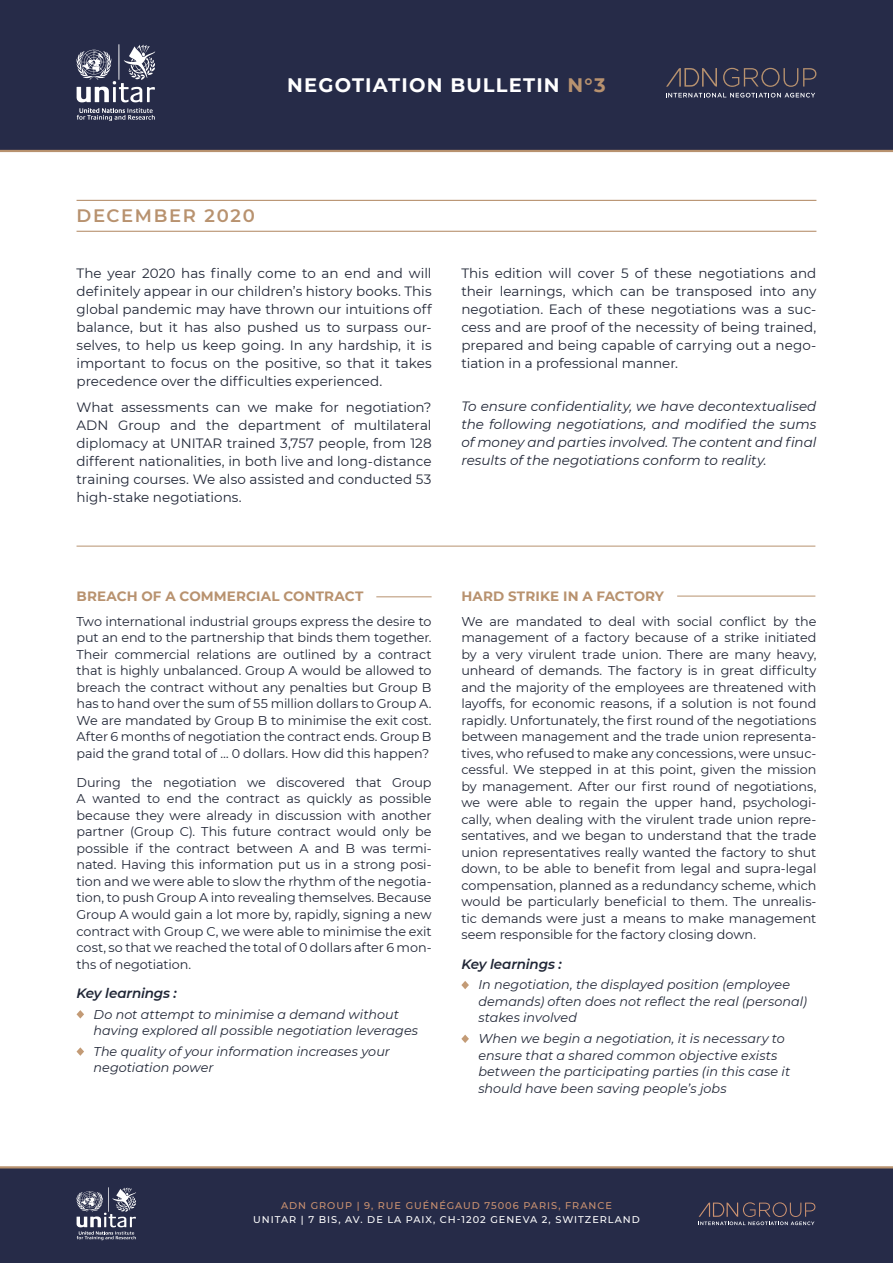
<style>
.page{position:relative;width:893px;height:1263px;background:#fff}
.page>*{position:absolute;margin:0;border:0;box-sizing:border-box;transform-origin:0 0}
.t1{font:700 19.5px "Montserrat";letter-spacing:.06em;color:#fff}
.t2{font:600 18px "Montserrat";letter-spacing:.09em;color:#b8926f}
.t3{font:13.5px/18px "Montserrat";color:#202636;text-align:justify}
.t4{font:italic 13.5px/18px "Montserrat";color:#202636;text-align:justify}
.t5{font:700 13.5px "Montserrat";letter-spacing:.01em;color:#b8926f}
.t6{font:italic 600 13.5px "Montserrat";letter-spacing:-.015em;color:#202636}
.t7{font:12.75px/16.5px "Montserrat";letter-spacing:-.005em;color:#202636;text-align:justify}
.t8{font:italic 12.75px/16.5px "Montserrat";color:#202636}
.t9{font:500 9.75px "Montserrat";letter-spacing:.1em;color:#fff}
.t10{font:500 9.75px "Montserrat";letter-spacing:.1em;color:#cb9271}
.s1{color:#b8926f}
</style>
<div class="page">
<svg style="left:77px;top:1010px;width:7px;height:8px"></svg>
<svg style="left:77px;top:1047px;width:7px;height:9px"></svg>
<svg style="left:461px;top:981px;width:8px;height:8px"></svg>
<svg style="left:461px;top:1034px;width:8px;height:9px"></svg>
<hr style="left:77px;top:200px;width:739px;height:1px;background:#b8926f">
<hr style="left:77px;top:231px;width:739px;height:1px;background:#b8926f">
<hr style="left:376px;top:596px;width:56px;height:1px;background:#b8926f">
<hr style="left:77px;top:546px;width:738px;height:1px;background:#b8926f">
<hr style="left:677px;top:596px;width:138px;height:1px;background:#b8926f">
<div style="left:0;top:0;width:893px;height:151px;background:#262b48"></div>
<div style="left:0;top:1167px;width:893px;height:96px;background:#262b48"></div>
<hr style="left:0;top:150px;width:893px;height:2px;background:#b8926f">
<hr style="left:0;top:1166px;width:893px;height:2px;background:#b8926f">
<svg style="left:698px;top:1202px;width:117px;height:23px"></svg>
<svg style="left:76px;top:1187px;width:60px;height:53px"></svg>
<svg style="left:76px;top:44px;width:79px;height:77px"></svg>
<svg style="left:666px;top:68px;width:51px;height:19px"></svg>
<svg style="left:723px;top:68px;width:93px;height:19px"></svg>
<svg style="left:666px;top:93px;width:149px;height:5px"></svg>
<h1 class="t1" style="left:287px;top:74px;width:320px">NEGOTIATION BULLETIN <span class="s1">N°3</span></h1>
<h2 class="t2" style="left:77px;top:208px;width:180px">DECEMBER 2020</h2>
<p class="t3" style="left:77px;top:263px;width:357px">The year 2020 has finally come to an end and will definitely appear in our children’s history books. This global pandemic may have thrown our intuitions off balance, but it has also pushed us to surpass our&shy;selves, to help us keep going. In any hardship, it is important to focus on the positive, so that it takes precedence over the difficulties experienced.</p>
<p class="t3" style="left:77px;top:398px;width:357px">What assessments can we make for negotiation?<br>ADN Group and the department of multilateral diplomacy at UNITAR trained 3,757 people, from 128 different nationalities, in both live and long-distance training courses. We also assisted and conducted 53 high-stake negotiations.</p>
<p class="t3" style="left:461px;top:263px;width:357px">This edition will cover 5 of these negotiations and their learnings, which can be transposed into any negotiation. Each of these negotiations was a suc&shy;cess and are proof of the necessity of being trained, prepared and being capable of carrying out a nego&shy;tiation in a professional manner.</p>
<p class="t4" style="left:461px;top:397px;width:357px">To ensure confidentiality, we have decontextualised the following negotiations, and modified the sums of money and parties involved. The content and final results of the negotiations conform to reality.</p>
<p class="t5" style="left:77px;top:588px;width:288px">BREACH OF A COMMERCIAL CONTRACT</p>
<p class="t7" style="left:77px;top:612px;width:357px">Two international industrial groups express the desire to put an end to the partnership that binds them together.<br>Their commercial relations are outlined by a contract that is highly unbalanced. Group A would be allowed to breach the contract without any penalties but Group B has to hand over the sum of 55 million dollars to Group A.<br>We are mandated by Group B to minimise the exit cost.<br>After 6 months of negotiation the contract ends. Group B paid the grand total of … 0 dollars. How did this happen?</p>
<p class="t7" style="left:77px;top:774px;width:357px">During the negotiation we discovered that Group A wanted to end the contract as quickly as possible because they were already in discussion with another partner (Group C). This future contract would only be possible if the contract between A and B was termi&shy;nated. Having this information put us in a strong posi&shy;tion and we were able to slow the rhythm of the negotia&shy;tion, to push Group A into revealing themselves. Because Group A would gain a lot more by, rapidly, signing a new contract with Group C, we were able to minimise the exit cost, so that we reached the total of 0 dollars after 6 mon&shy;ths of negotiation.</p>
<p class="t6" style="left:77px;top:983px;width:102px">Key learnings :</p>
<p class="t8" style="left:94px;top:1005px;width:326px">Do not attempt to minimise a demand without having explored all possible negotiation leverages</p>
<p class="t8" style="left:94px;top:1042px;width:298px">The quality of your information increases your negotiation power</p>
<p class="t5" style="left:461px;top:588px;width:204px">HARD STRIKE IN A FACTORY</p>
<p class="t7" style="left:461px;top:612px;width:357px">We are mandated to deal with social conflict by the management of a factory because of a strike initiated by a very virulent trade union. There are many heavy, unheard of demands. The factory is in great difficulty and the majority of the employees are threatened with layoffs, for economic reasons, if a solution is not found rapidly. Unfortunately, the first round of the negotiations between management and the trade union representa&shy;tives, who refused to make any concessions, were unsuc&shy;cessful. We stepped in at this point, given the mission by management. After our first round of negotiations, we were able to regain the upper hand, psychologi&shy;cally, when dealing with the virulent trade union repre&shy;sentatives, and we began to understand that the trade union representatives really wanted the factory to shut down, to be able to benefit from legal and supra-legal compensation, planned as a redundancy scheme, which would be particularly beneficial to them. The unrealis&shy;tic demands were just a means to make management seem responsible for the factory closing down.</p>
<p class="t6" style="left:461px;top:954px;width:102px">Key learnings :</p>
<p class="t8" style="left:478px;top:976px;width:330px">In negotiation, the displayed position (employee demands) often does not reflect the real (personal) stakes involved</p>
<p class="t8" style="left:478px;top:1030px;width:313px">When we begin a negotiation, it is necessary to ensure that a shared common objective exists between the participating parties (in this case it should have been saving people’s jobs</p>
<p class="t10" style="left:281px;top:1201px;width:332px">ADN GROUP | 9, RUE GUÉNÉGAUD 75006 PARIS, FRANCE</p>
<p class="t9" style="left:253px;top:1213px;width:388px">UNITAR | 7 BIS, AV. DE LA PAIX, CH-1202 GENEVA 2, SWITZERLAND</p>
</div>
